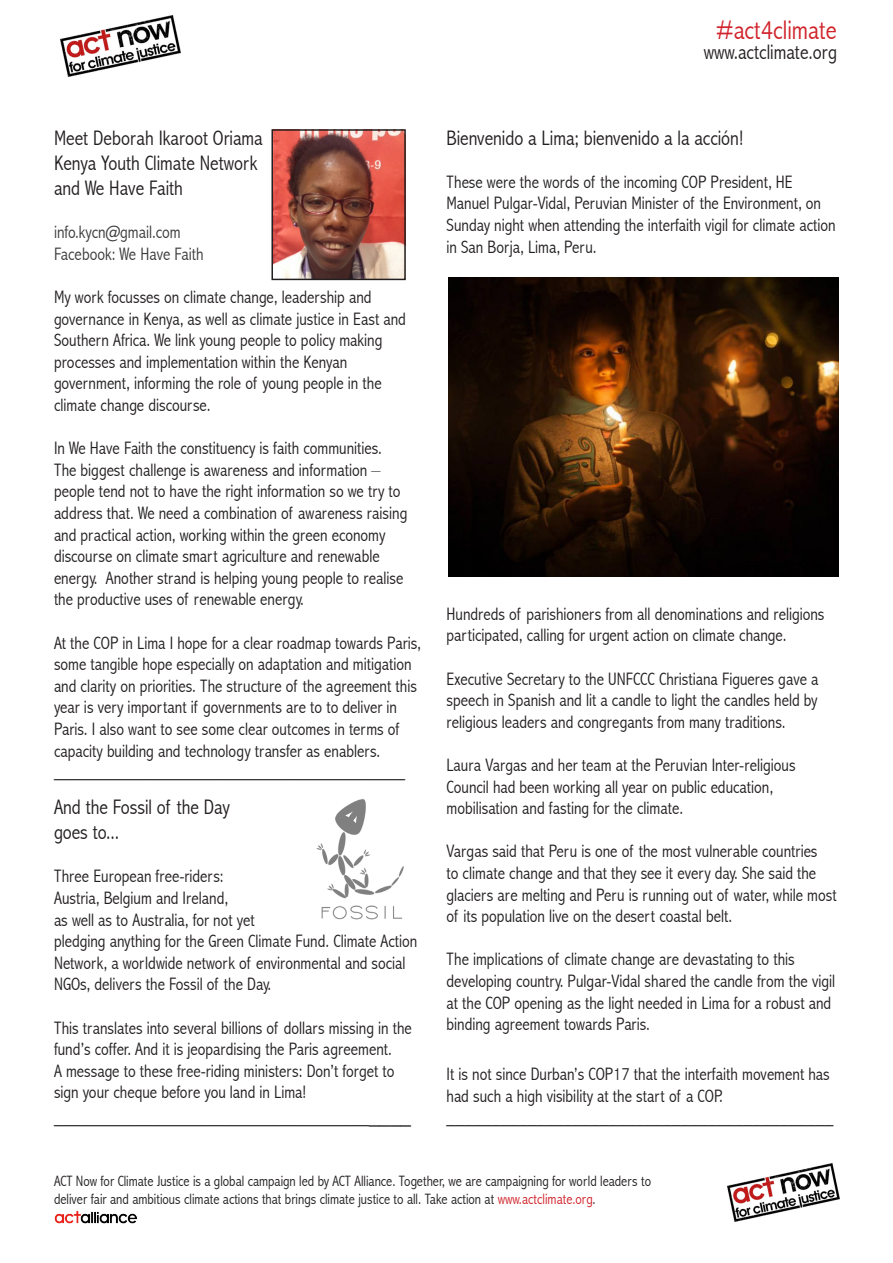
<style>
.page{position:relative;width:893px;height:1263px;background:#fff}
.page>*{position:absolute;margin:0;border:0;box-sizing:border-box;transform-origin:0 0}
.t1{font:300 condensed 27px "Abadi";color:#d1232a}
.t2{font:300 condensed 21px "Abadi";color:#231f20}
.t3{font:300 condensed 18px/21.6px "Abadi";color:#231f20}
.t4{font:300 condensed 18px "Abadi";color:#3c3c3d}
.t5{font:300 condensed 15px "Abadi";color:#231f20}
.s1{font-size:21px}
.s2{color:#d1232a}
</style>
<div class="page">
<img style="left:727px;top:1164px;width:112px;height:57px">
<img style="left:61px;top:15px;width:120px;height:62px">
<img style="left:274px;top:132px;width:129px;height:145px">
<div style="left:271px;top:129px;width:135px;height:151px;border:2px solid #231f20"></div>
<img style="left:448px;top:278px;width:391px;height:298px">
<img style="left:316px;top:799px;width:88px;height:120px">
<img style="left:54px;top:1211px;width:83px;height:13px">
<p class="t1" style="left:716px;top:15px;width:123px">#act4climate</p>
<p class="t2" style="left:704px;top:40px;width:135px">www.actclimate.org</p>
<p class="t2" style="left:54px;top:125px;width:210px">Meet Deborah Ikaroot Oriama</p>
<p class="t2" style="left:54px;top:151px;width:205px">Kenya Youth Climate Network</p>
<p class="t2" style="left:54px;top:176px;width:131px">and We Have Faith</p>
<p class="t4" style="left:54px;top:222px;width:128px">info.kycn@gmail.com</p>
<p class="t4" style="left:54px;top:243px;width:151px">Facebook: We Have Faith</p>
<p class="t3" style="left:54px;top:286px;width:319px">My work focusses on climate change, leadership and</p>
<p class="t3" style="left:54px;top:308px;width:353px">governance in Kenya, as well as climate justice in East and<br>Southern Africa. We link young people to policy making</p>
<p class="t3" style="left:54px;top:351px;width:295px">processes and implementation within the Kenyan</p>
<p class="t3" style="left:54px;top:373px;width:329px">government, informing the role of young people in the climate change discourse.</p>
<p class="t3" style="left:54px;top:437px;width:329px">In We Have Faith the constituency is faith communities.</p>
<p class="t3" style="left:54px;top:459px;width:328px">The biggest challenge is awareness and information –</p>
<p class="t3" style="left:54px;top:481px;width:355px">people tend not to have the right information so we try to address that. We need a combination of awareness raising and practical action, working within the green economy discourse on climate smart agriculture and renewable</p>
<p class="t3" style="left:54px;top:567px;width:351px">energy. Another strand is helping young people to realise the productive uses of renewable energy.</p>
<p class="t3" style="left:54px;top:632px;width:368px">At the COP in Lima I hope for a clear roadmap towards Paris, some tangible hope especially on adaptation and mitigation</p>
<p class="t3" style="left:54px;top:675px;width:364px">and clarity on priorities. The structure of the agreement this year is very important if governments are to to deliver in</p>
<p class="t3" style="left:54px;top:718px;width:347px">Paris. I also want to see some clear outcomes in terms of</p>
<p class="t3" style="left:54px;top:740px;width:328px">capacity building and technology transfer as enablers.</p>
<p class="t3" style="left:54px;top:761px;width:352px">_______________________________________</p>
<p class="t2" style="left:54px;top:795px;width:177px">And the Fossil of the Day</p>
<p class="t2" style="left:54px;top:820px;width:67px">goes to...</p>
<p class="t3" style="left:54px;top:865px;width:171px">Three European free-riders:</p>
<p class="t3" style="left:54px;top:887px;width:176px">Austria, Belgium and Ireland,</p>
<p class="t3" style="left:54px;top:909px;width:202px">as well as to Australia, for not yet</p>
<p class="t3" style="left:54px;top:930px;width:365px">pledging anything for the Green Climate Fund. Climate Action<br>Network, a worldwide network of environmental and social</p>
<p class="t3" style="left:54px;top:973px;width:219px">NGOs, delivers the Fossil of the Day.</p>
<p class="t3" style="left:54px;top:1017px;width:359px">This translates into several billions of dollars missing in the fund’s coffer. And it is jeopardising the Paris agreement.</p>
<p class="t3" style="left:54px;top:1060px;width:342px">A message to these free-riding ministers: Don’t forget to sign your cheque before you land in Lima!</p>
<p class="t3" style="left:54px;top:1107px;width:358px">___________________________________<span class="s1">____</span></p>
<p class="t2" style="left:446px;top:125px;width:298px">Bienvenido a Lima; bienvenido a la acción!</p>
<p class="t3" style="left:446px;top:171px;width:348px">These were the words of the incoming COP President, HE</p>
<p class="t3" style="left:446px;top:193px;width:391px">Manuel Pulgar-Vidal, Peruvian Minister of the Environment, on<br>Sunday night when attending the interfaith vigil for climate action in San Borja, Lima, Peru.</p>
<p class="t3" style="left:446px;top:603px;width:380px">Hundreds of parishioners from all denominations and religions participated, calling for urgent action on climate change.</p>
<p class="t3" style="left:446px;top:668px;width:374px;text-align:justify">Executive Secretary to the UNFCCC Christiana Figueres gave a speech in Spanish and lit a candle to light the candles held by religious leaders and congregants from many traditions.</p>
<p class="t3" style="left:446px;top:754px;width:351px">Laura Vargas and her team at the Peruvian Inter-religious</p>
<p class="t3" style="left:446px;top:776px;width:328px">Council had been working all year on public education,</p>
<p class="t3" style="left:446px;top:797px;width:238px">mobilisation and fasting for the climate.</p>
<p class="t3" style="left:446px;top:841px;width:392px">Vargas said that Peru is one of the most vulnerable countries<br>to climate change and that they see it every day. She said the glaciers are melting and Peru is running out of water, while most of its population live on the desert coastal belt.</p>
<p class="t3" style="left:446px;top:949px;width:350px">The implications of climate change are devastating to this</p>
<p class="t3" style="left:446px;top:970px;width:390px">developing country. Pulgar-Vidal shared the candle from the vigil at the COP opening as the light needed in Lima for a robust and binding agreement towards Paris.</p>
<p class="t3" style="left:446px;top:1063px;width:385px">It is not since Durban’s COP17 that the interfaith movement has had such a high visibility at the start of a COP.</p>
<p class="t3" style="left:446px;top:1107px;width:389px">___________________________________________</p>
<p class="t5" style="left:54px;top:1172px;width:599px">ACT Now for Climate Justice is a global campaign led by ACT Alliance. Together, we are campaigning for world leaders to</p>
<p class="t5" style="left:54px;top:1190px;width:543px">deliver fair and ambitious climate actions that brings climate justice to all. Take action at <span class="s2">www.actclimate.org</span>.</p>
</div>
